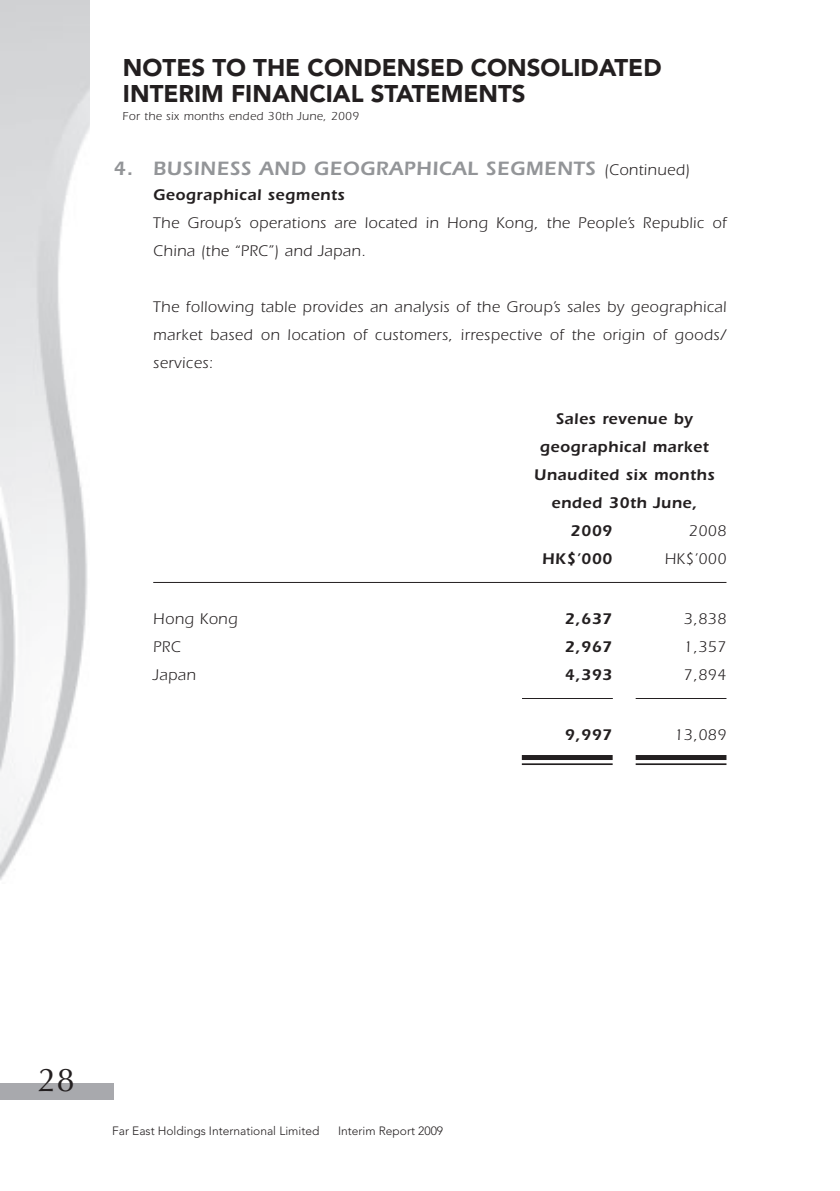
<style>
.page{position:relative;width:840px;height:1191px;background:#fff}
.page>*{position:absolute;margin:0;border:0;box-sizing:border-box;transform-origin:0 0}
.t1{font:33px "Optima LT Std";color:#231f20}
.t2{font:900 24px/26px "Avenir LT Std";color:#231f20}
.t3{font:600 20px "ITC Eras Std";letter-spacing:.03em;color:#939598}
.t4{font:16px/28px "ITC Eras Std";letter-spacing:.03em;color:#231f20}
.t5{font:600 16px "ITC Eras Std";letter-spacing:.03em;color:#231f20}
.t6{font:300 12px "Avenir LT Std";color:#231f20}
.t7{font:12px "ITC Eras Std";letter-spacing:.03em;color:#231f20}
.s1{font-weight:400;font-size:16px;color:#231f20}
</style>
<div class="page">
<img style="left:0;top:0;width:90px;height:880px">
<div style="left:0;top:1083px;width:113px;height:17px;background:#a8a9ad"></div>
<hr style="left:153px;top:582px;width:573px;height:1px;background:#231f20">
<hr style="left:521px;top:698px;width:91px;height:1px;background:#231f20">
<hr style="left:635px;top:698px;width:91px;height:1px;background:#231f20">
<div style="left:521px;top:755px;width:91px;height:5px;background:#231f20"></div>
<hr style="left:521px;top:763px;width:91px;height:2px;background:#231f20">
<div style="left:635px;top:755px;width:91px;height:5px;background:#231f20"></div>
<hr style="left:635px;top:763px;width:91px;height:2px;background:#231f20">
<h2 class="t2" style="left:123px;top:55px;width:540px">NOTES TO THE CONDENSED CONSOLIDATED<br>INTERIM FINANCIAL STATEMENTS</h2>
<p class="t7" style="left:122px;top:112px;width:238px">For the six months ended 30th June, 2009</p>
<p class="t3" style="left:113px;top:161px;width:578px">4. BUSINESS AND GEOGRAPHICAL SEGMENTS <span class="s1">(Continued)</span></p>
<p class="t5" style="left:153px;top:189px;width:193px">Geographical segments</p>
<p class="t4" style="left:153px;top:210px;width:574px">The Group’s operations are located in Hong Kong, the People’s Republic of<br>China (the “PRC”) and Japan.</p>
<p class="t4" style="left:153px;top:294px;width:574px;text-align:justify">The following table provides an analysis of the Group’s sales by geographical market based on location of customers, irrespective of the origin of goods/ services:</p>
<p class="t5" style="left:555px;top:413px;width:139px">Sales revenue by</p>
<p class="t5" style="left:539px;top:441px;width:170px">geographical market</p>
<p class="t5" style="left:534px;top:469px;width:182px">Unaudited six months</p>
<p class="t5" style="left:551px;top:497px;width:147px">ended 30th June,</p>
<p class="t5" style="left:570px;top:525px;width:44px">2009</p>
<p class="t4" style="left:688px;top:518px;width:39px">2008</p>
<p class="t5" style="left:542px;top:553px;width:72px">HK$’000</p>
<p class="t4" style="left:664px;top:546px;width:63px">HK$’000</p>
<p class="t4" style="left:153px;top:606px;width:86px">Hong Kong</p>
<p class="t5" style="left:564px;top:613px;width:49px">2,637</p>
<p class="t4" style="left:683px;top:606px;width:44px">3,838</p>
<p class="t4" style="left:153px;top:634px;width:29px">PRC</p>
<p class="t5" style="left:564px;top:641px;width:49px">2,967</p>
<p class="t4" style="left:683px;top:634px;width:44px">1,357</p>
<p class="t4" style="left:153px;top:662px;width:44px">Japan</p>
<p class="t5" style="left:564px;top:669px;width:49px">4,393</p>
<p class="t4" style="left:683px;top:662px;width:44px">7,894</p>
<p class="t5" style="left:564px;top:729px;width:49px">9,997</p>
<p class="t4" style="left:674px;top:722px;width:53px">13,089</p>
<h1 class="t1" style="left:38px;top:1067px;width:38px">28</h1>
<p class="t6" style="left:112px;top:1123px;width:208px">Far East Holdings International Limited</p>
<p class="t6" style="left:338px;top:1123px;width:107px">Interim Report 2009</p>
</div>
